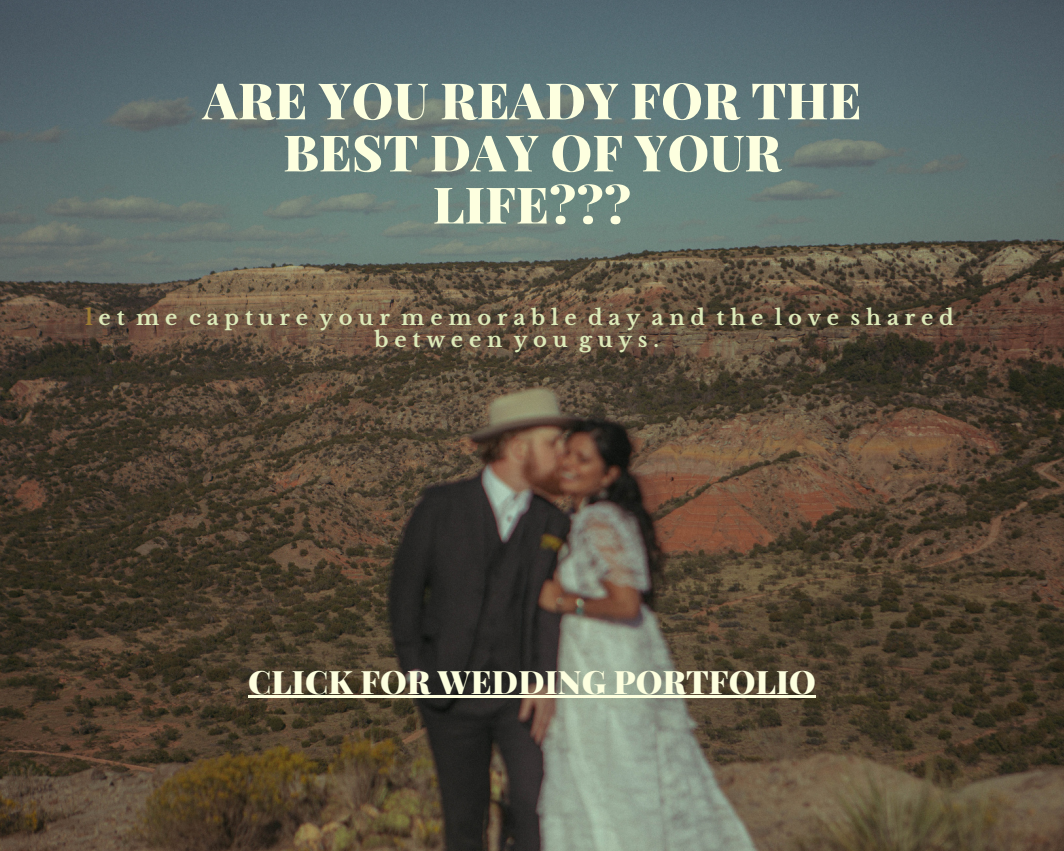
<style>
.page{position:relative;width:1064px;height:851px;background:#fff}
.page>*{position:absolute;margin:0;border:0;box-sizing:border-box;transform-origin:0 0}
.t1{font:900 50.4px/52.1px "Playfair Display";letter-spacing:.005em;color:#fdffdf;text-align:center}
.t2{font:900 32.4px "Playfair Display";letter-spacing:.005em;color:#fdffdf}
.t3{font:700 21px "Libre Baskerville";letter-spacing:.275em;color:#ddeab9}
.s1{color:#9d7c33}
</style>
<div class="page">
<img style="left:0;top:0;width:1063px;height:850px">
<hr style="left:248px;top:695px;width:105px;height:3px;background:#fdffdf">
<svg style="left:353px;top:695px;width:7px;height:3px"></svg>
<hr style="left:360px;top:695px;width:456px;height:3px;background:#fdffdf">
<p class="t1" style="left:203px;top:72px;width:659px">ARE YOU READY FOR THE<br>BEST DAY OF YOUR<br>LIFE???</p>
<p class="t3" style="left:85px;top:305px;width:869px"><span class="s1">l</span>et me capture your memorable day and the love shared</p>
<p class="t3" style="left:374px;top:326px;width:286px">between you guys.</p>
<p class="t2" style="left:248px;top:658px;width:569px">CLICK FOR WEDDING PORTFOLIO</p>
</div>
